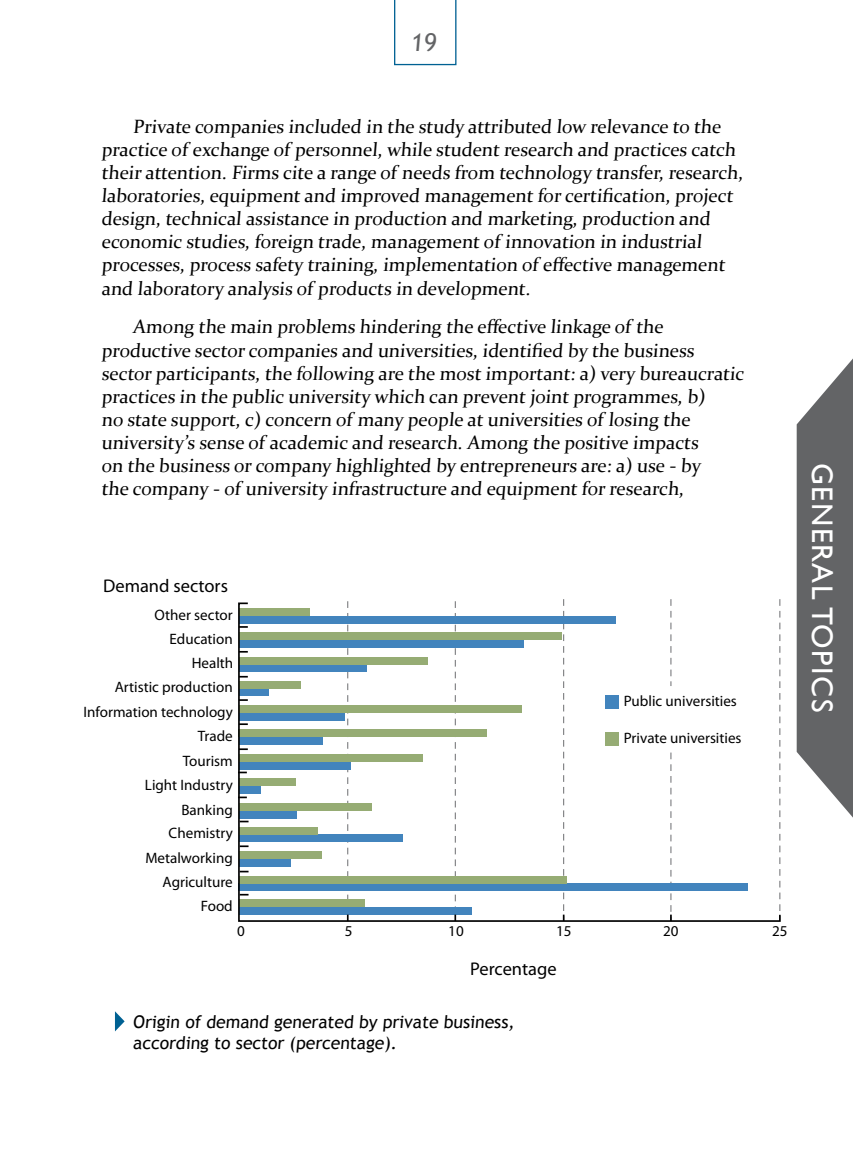
<style>
.page{position:relative;width:853px;height:1176px;background:#fff}
.page>*{position:absolute;margin:0;border:0;box-sizing:border-box;transform-origin:0 0}
.t1{font:29.75px "Gill Sans";letter-spacing:.05em;color:#fff}
.t2{font:24.5px "Trebuchet MS";color:#636466}
.t3{font:19.25px/23.1px "Constantia";letter-spacing:-.01em;color:#000}
.t4{font:18.38px "Myriad Pro";color:#000}
.Pie_de_figura{font:17.5px/21px "Trebuchet MS";color:#000}
.t5{font:15.05px/24.3px "Myriad Pro";color:#000;text-align:right}
</style>
<div class="page">
<svg style="left:394px;top:0;width:62px;height:65px"></svg>
<svg style="left:238px;top:601px;width:543px;height:321px"></svg>
<div style="left:604px;top:694px;width:14px;height:14px;background:#4284bd"></div>
<div style="left:604px;top:731px;width:14px;height:14px;background:#96ac74"></div>
<svg style="left:115px;top:1011px;width:10px;height:20px"></svg>
<svg style="left:796px;top:358px;width:57px;height:460px;background:#7e7f81"></svg>
<p class="t2" style="left:410px;top:28px;width:30px">19</p>
<p class="t3" style="left:101px;top:114px;width:645px;text-indent:31px">Private companies included in the study attributed low relevance to the practice of exchange of personnel, while student research and practices catch their attention. Firms cite a range of needs from technology transfer, research, laboratories, equipment and improved management for certification, project design, technical assistance in production and marketing, production and economic studies, foreign trade, management of innovation in industrial processes, process safety training, implementation of effective management and laboratory analysis of products in development.</p>
<p class="t3" style="left:101px;top:314px;width:646px;text-indent:31px">Among the main problems hindering the effective linkage of the productive sector companies and universities, identified by the business sector participants, the following are the most important: a) very bureaucratic practices in the public university which can prevent joint programmes, b)<br>no state support, c) concern of many people at universities of losing the university’s sense of academic and research. Among the positive impacts<br>on the business or company highlighted by entrepreneurs are: a) use - by<br>the company - of university infrastructure and equipment for research,</p>
<p class="t4" style="left:103px;top:574px;width:126px">Demand sectors</p>
<p class="t5" style="left:83px;top:602px;width:151px">Other sector<br>Education<br>Health<br>Artistic production<br>Information technology<br>Trade<br>Tourism</p>
<p class="t5" style="left:145px;top:772px;width:89px">Light Industry<br>Banking<br>Chemistry<br>Metalworking<br>Agriculture<br>Food</p>
<p class="t5" style="left:624px;top:688px;width:115px">Public universities</p>
<p class="t5" style="left:624px;top:725px;width:119px">Private universities</p>
<p class="t5" style="left:237px;top:918px;width:9px">0</p>
<p class="t5" style="left:345px;top:918px;width:9px">5</p>
<p class="t5" style="left:448px;top:918px;width:17px">10</p>
<p class="t5" style="left:556px;top:918px;width:17px">15</p>
<p class="t5" style="left:663px;top:918px;width:17px">20</p>
<p class="t5" style="left:772px;top:918px;width:17px">25</p>
<p class="t4" style="left:470px;top:956px;width:88px">Percentage</p>
<p class="Pie_de_figura" style="left:133px;top:1011px;width:385px">Origin of demand generated by private business, according to sector (percentage).</p>
<p class="t1" style="left:839px;top:463px;width:251px;rotate:90deg">GENERAL TOPICS</p>
</div>
